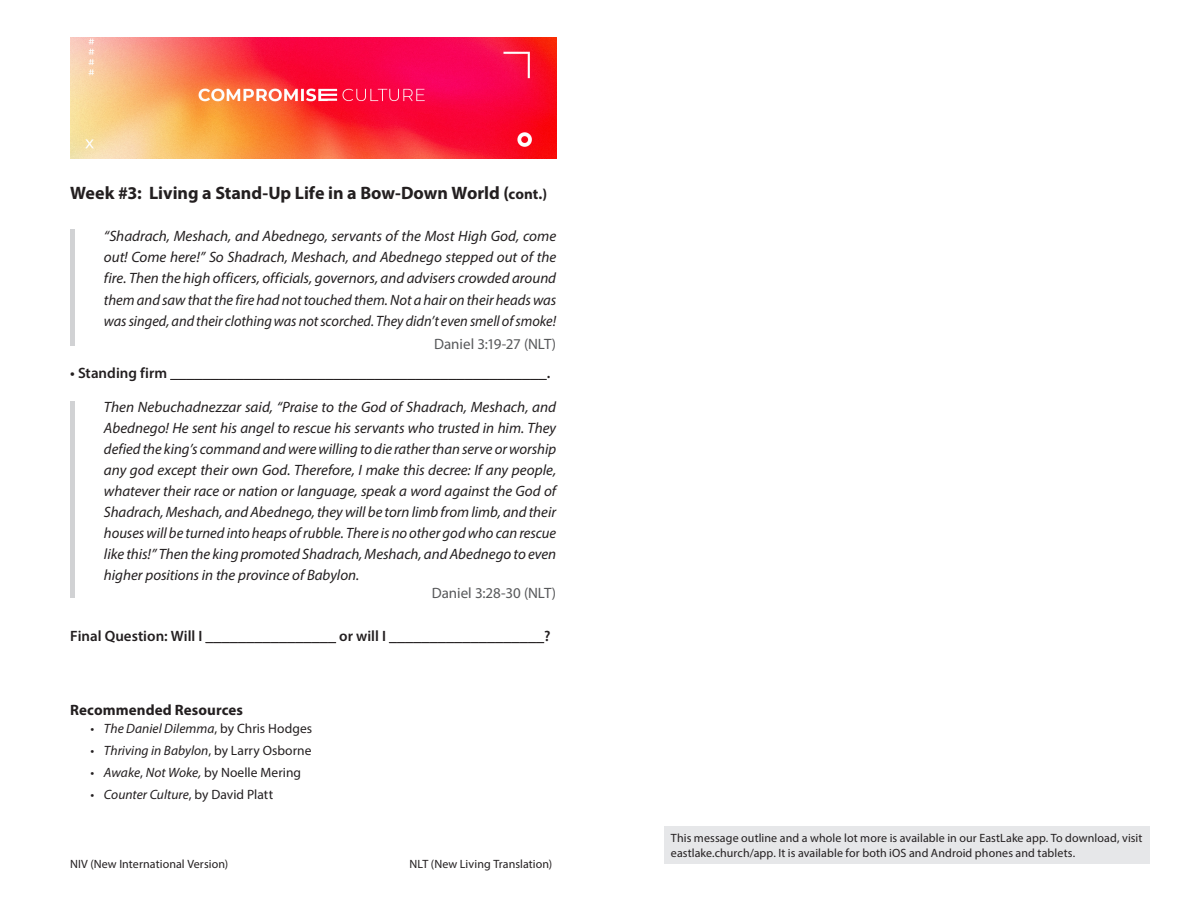
<style>
.page{position:relative;width:1188px;height:918px;background:#fff}
.page>*{position:absolute;margin:0;border:0;box-sizing:border-box;transform-origin:0 0}
.t1{font:700 18px "Myriad Pro";color:#231f20}
.t2{font:italic 15px/21px "Myriad Pro";color:#231f20;text-align:justify}
.t3{font:600 15px "Myriad Pro";color:#231f20}
.t4{font:15px "Myriad Pro";letter-spacing:-.005em;color:#57585a}
.t5{font:700 15px "Myriad Pro";letter-spacing:.005em;color:#231f20}
.t6{font:italic 13.5px "Myriad Pro";letter-spacing:.005em;color:#231f20}
.t7{font:13.5px "Myriad Pro";letter-spacing:.005em;color:#231f20}
.t8{font:12px/15px "Myriad Pro";letter-spacing:.005em;color:#231f20}
.s1{font-size:15px}
.s2{font-style:normal}
.s3{font-style:italic}
</style>
<div class="page">
<hr style="left:70px;top:229px;width:4px;height:93px;background:#d1d2d4">
<hr style="left:70px;top:315px;width:4px;height:28px;background:#d1d2d4">
<svg style="left:70px;top:343px;width:4px;height:3px"></svg>
<hr style="left:170px;top:379px;width:377px;height:1px;background:#231f20">
<hr style="left:70px;top:401px;width:4px;height:197px;background:#d1d2d4">
<hr style="left:206px;top:642px;width:130px;height:1px;background:#231f20">
<hr style="left:389px;top:642px;width:155px;height:1px;background:#231f20">
<img style="left:70px;top:37px;width:486px;height:122px">
<div style="left:664px;top:826px;width:486px;height:38px;background:#e6e7e9"></div>
<p class="t1" style="left:70px;top:182px;width:478px">Week #3: Living a Stand-Up Life in a Bow-Down World (<span class="s1">cont.)</span></p>
<p class="t2" style="left:104px;top:225px;width:454px">“Shadrach, Meshach, and Abednego, servants of the Most High God, come out! Come here!” So Shadrach, Meshach, and Abednego stepped out of the fire. Then the high officers, officials, governors, and advisers crowded around</p>
<p class="t2" style="left:104px;top:289px;width:454px">them and saw that the fire had not touched them. Not a hair on their heads was was singed, and their clothing was not scorched. They didn’t even smell of smoke!</p>
<p class="t4" style="left:434px;top:334px;width:124px">Daniel 3:19-27 (NLT)</p>
<p class="t2" style="left:104px;top:397px;width:454px">Then Nebuchadnezzar said, “Praise to the God of Shadrach, Meshach, and Abednego! He sent his angel to rescue his servants who trusted in him. They defied the king’s command and were willing to die rather than serve or worship any god except their own God. Therefore, I make this decree: If any people, whatever their race or nation or language, speak a word against the God of Shadrach, Meshach, and Abednego, they will be torn limb from limb, and their houses will be turned into heaps of rubble. There is no other god who can rescue like this!” Then the king promoted Shadrach, Meshach, and Abednego to even higher positions in the province of Babylon.</p>
<p class="t4" style="left:432px;top:584px;width:126px">Daniel 3:28-30 (NLT)</p>
<p class="t3" style="left:70px;top:627px;width:482px">Final Question: Will I ________________ or will I ___________________?</p>
<p class="t5" style="left:70px;top:700px;width:174px">Recommended Resources</p>
<p class="t6" style="left:90px;top:720px;width:223px"><span class="s2">•</span> The Daniel Dilemma<span class="s2">, by Chris Hodges</span></p>
<p class="t6" style="left:90px;top:742px;width:223px"><span class="s2">•</span> Thriving in Babylon<span class="s2">, by Larry Osborne</span></p>
<p class="t7" style="left:90px;top:764px;width:212px">• <span class="s3">Awake</span>, <span class="s3">Not Woke,</span> by Noelle Mering</p>
<p class="t7" style="left:90px;top:786px;width:184px">• <span class="s3">Counter Culture</span>, by David Platt</p>
<p class="t8" style="left:70px;top:856px;width:160px">NIV (New International Version)</p>
<p class="t8" style="left:409px;top:856px;width:144px">NLT (New Living Translation)</p>
<p class="t8" style="left:671px;top:830px;width:473px">This message outline and a whole lot more is available in our EastLake app. To download, visit eastlake.church/app. It is available for both iOS and Android phones and tablets.</p>
</div>
